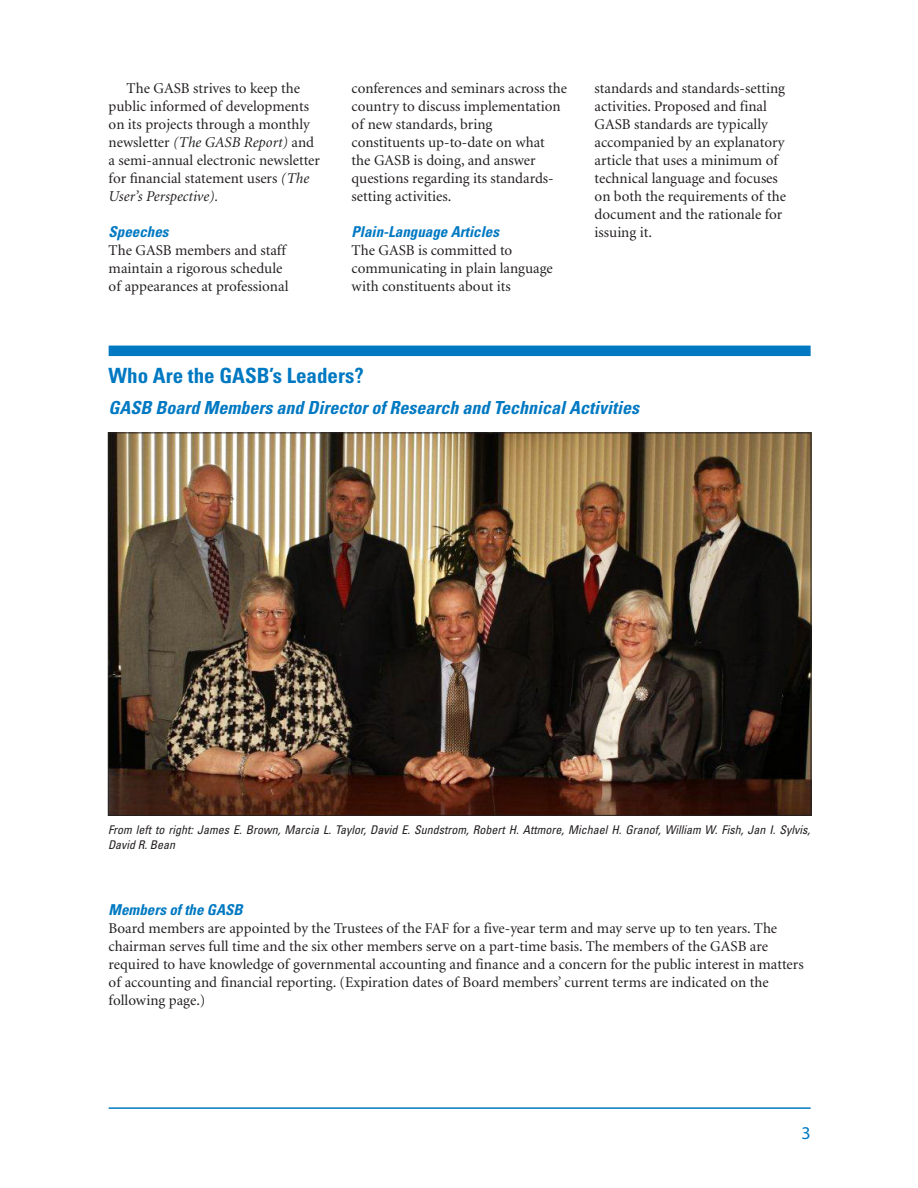
<style>
.page{position:relative;width:918px;height:1188px;background:#fff}
.page>*{position:absolute;margin:0;border:0;box-sizing:border-box;transform-origin:0 0}
.Story_Headline__with{font:700 condensed 21px "Univers";color:#0079c2}
.Subhead_B{font:italic 700 condensed 18px "Univers";color:#0079c2}
.Page_number_text__od{font:18px "Myriad";color:#0079c2}
.Body_text__no_indent{font:15px/18px "Minion";color:#231f20}
.Body_text__with_inde{font:15px/18px "Minion";color:#231f20}
.Subhead_A{font:italic 700 condensed 15px "Univers";color:#0079c2}
.Photo_caption_text{font:italic condensed 12px "Univers";color:#231f20}
.s1{font-style:italic}
</style>
<div class="page">
<div style="left:109px;top:346px;width:702px;height:10px;background:#0079c2"></div>
<img style="left:110px;top:434px;width:699px;height:380px">
<hr style="left:109px;top:1107px;width:702px;height:2px;background:#0079c2">
<p class="Body_text__with_inde" style="left:109px;top:79px;width:213px;text-indent:18px">The GASB strives to keep the public informed of developments on its projects through a monthly newsletter <span class="s1">(The GASB Report)</span> and a semi-annual electronic newsletter for financial statement users <span class="s1">(The<br>User’s Perspective).</span></p>
<p class="Subhead_A" style="left:109px;top:222px;width:62px">Speeches</p>
<p class="Body_text__no_indent" style="left:109px;top:241px;width:181px">The GASB members and staff maintain a rigorous schedule of appearances at professional</p>
<p class="Body_text__no_indent" style="left:352px;top:79px;width:217px">conferences and seminars across the country to discuss implementation of new standards, bring constituents up-to-date on what the GASB is doing, and answer questions regarding its standards&shy;setting activities.</p>
<p class="Subhead_A" style="left:352px;top:222px;width:149px">Plain-Language Articles</p>
<p class="Body_text__no_indent" style="left:352px;top:241px;width:203px">The GASB is committed to communicating in plain language with constituents about its</p>
<p class="Body_text__no_indent" style="left:595px;top:79px;width:193px">standards and standards-setting activities. Proposed and final<br>GASB standards are typically accompanied by an explanatory article that uses a minimum of technical language and focuses on both the requirements of the document and the rationale for issuing it.</p>
<p class="Story_Headline__with" style="left:109px;top:363px;width:257px">Who Are the GASB’s Leaders?</p>
<p class="Subhead_B" style="left:109px;top:396px;width:532px">GASB Board Members and Director of Research and Technical Activities</p>
<p class="Photo_caption_text" style="left:108px;top:822px;width:704px">From left to right: James E. Brown, Marcia L. Taylor, David E. Sundstrom, Robert H. Attmore, Michael H. Granof, William W. Fish, Jan I. Sylvis,</p>
<p class="Photo_caption_text" style="left:108px;top:837px;width:69px">David R. Bean</p>
<p class="Subhead_A" style="left:109px;top:900px;width:136px">Members of the GASB</p>
<p class="Body_text__no_indent" style="left:109px;top:919px;width:697px">Board members are appointed by the Trustees of the FAF for a five-year term and may serve up to ten years. The chairman serves full time and the six other members serve on a part-time basis. The members of the GASB are required to have knowledge of governmental accounting and finance and a concern for the public interest in matters of accounting and financial reporting. (Expiration dates of Board members’ current terms are indicated on the following page.)</p>
<p class="Page_number_text__od" style="left:801px;top:1124px;width:11px">3</p>
</div>
